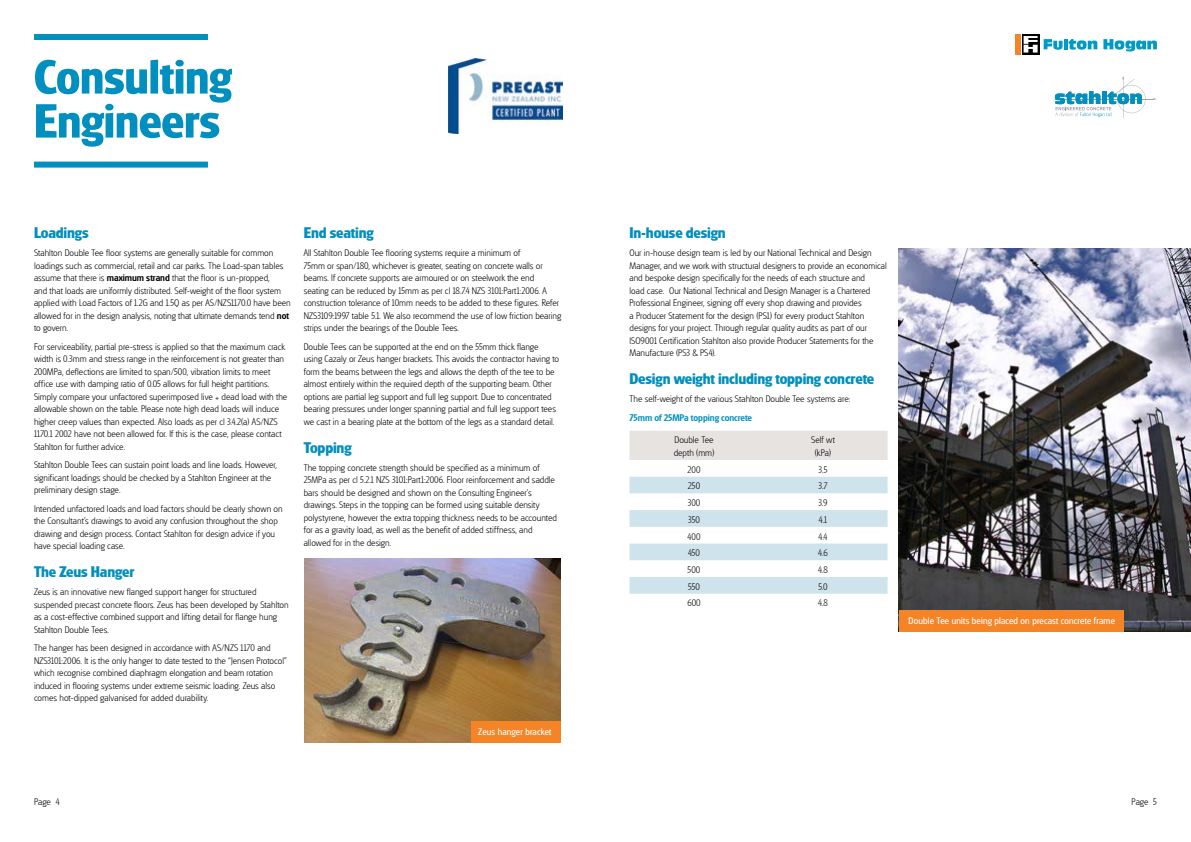
<style>
.page{position:relative;width:1191px;height:842px;background:#fff}
.page>*{position:absolute;margin:0;border:0;box-sizing:border-box;transform-origin:0 0}
.t1{font:700 50px/44px "Glasgow RR";letter-spacing:-.01em;color:#008fbe}
.t2{font:700 16px "Glasgow RR";letter-spacing:-.01em;color:#008fbe}
.t3{font:300 10px/12.5px "Glasgow RR";letter-spacing:-.005em;color:#000}
.t4{font:10px "Glasgow Pro";letter-spacing:.015em;color:#fff}
.t5{font:500 10px "Glasgow RR";letter-spacing:-.005em;color:#008fbe}
.s1{font-weight:500}
</style>
<div class="page">
<div style="left:34px;top:34px;width:174px;height:6px;background:#008fbe"></div>
<div style="left:34px;top:162px;width:174px;height:6px;background:#008fbe"></div>
<svg style="left:1022px;top:34px;width:17px;height:20px"></svg>
<svg style="left:1023px;top:36px;width:14px;height:17px"></svg>
<svg style="left:1043px;top:39px;width:19px;height:11px"></svg>
<svg style="left:1064px;top:39px;width:3px;height:10px"></svg>
<svg style="left:1068px;top:39px;width:29px;height:11px"></svg>
<svg style="left:1103px;top:39px;width:54px;height:12px"></svg>
<div style="left:1015px;top:34px;width:6px;height:20px;background:#f58427"></div>
<hr style="left:1055px;top:99px;width:98px;height:1px;background:#9fa1a4">
<svg style="left:1054px;top:76px;width:91px;height:42px"></svg>
<div style="left:629px;top:431px;width:258px;height:29px;background:#e7e3e1"></div>
<svg style="left:629px;top:477px;width:258px;height:117px"></svg>
<img style="left:899px;top:248px;width:292px;height:383px">
<img style="left:448px;top:59px;width:114px;height:75px">
<img style="left:304px;top:558px;width:257px;height:185px">
<div style="left:899px;top:610px;width:224px;height:21px;background:#f58427"></div>
<div style="left:471px;top:721px;width:89px;height:22px;background:#f58427"></div>
<h1 class="t1" style="left:34px;top:56px;width:199px">Consulting<br>Engineers</h1>
<h2 class="t2" style="left:34px;top:224px;width:56px">Loadings</h2>
<p class="t3" style="left:34px;top:247px;width:258px">Stahlton Double Tee floor systems are generally suitable for common loadings such as commercial, retail and car parks. The Load-span tables assume that there is <span class="s1">maximum strand</span> that the floor is un-propped,<br>and that loads are uniformly distributed. Self-weight of the floor system applied with Load Factors of 1.2G and 1.5Q as per AS/NZS1170.0 have been allowed for in the design analysis, noting that ultimate demands tend <span class="s1">not </span>to govern.</p>
<p class="t3" style="left:34px;top:341px;width:255px">For serviceability, partial pre-stress is applied so that the maximum crack width is 0.3mm and stress range in the reinforcement is not greater than 200MPa, deflections are limited to span/500, vibration limits to meet office use with damping ratio of 0.05 allows for full height partitions.<br>Simply compare your unfactored superimposed live + dead load with the allowable shown on the table. Please note high dead loads will induce higher creep values than expected. Also loads as per cl 3.4.2(a) AS/NZS 1170.1 2002 have not been allowed for. If this is the case, please contact Stahlton for further advice.</p>
<p class="t3" style="left:34px;top:459px;width:245px">Stahlton Double Tees can sustain point loads and line loads. However, significant loadings should be checked by a Stahlton Engineer at the preliminary design stage.</p>
<p class="t3" style="left:34px;top:503px;width:250px">Intended unfactored loads and load factors should be clearly shown on the Consultant’s drawings to avoid any confusion throughout the shop drawing and design process. Contact Stahlton for design advice if you have special loading case.</p>
<h2 class="t2" style="left:34px;top:563px;width:102px">The Zeus Hanger</h2>
<p class="t3" style="left:34px;top:586px;width:256px">Zeus is an innovative new flanged support hanger for structured suspended precast concrete floors. Zeus has been developed by Stahlton as a cost-effective combined support and lifting detail for flange hung Stahlton Double Tees.</p>
<p class="t3" style="left:34px;top:642px;width:254px">The hanger has been designed in accordance with AS/NZS 1170 and NZS3101:2006. It is the only hanger to date tested to the “Jensen Protocol” which recognise combined diaphragm elongation and beam rotation induced in flooring systems under extreme seismic loading. Zeus also comes hot-dipped galvanised for added durability.</p>
<h2 class="t2" style="left:304px;top:224px;width:71px">End seating</h2>
<p class="t3" style="left:304px;top:247px;width:259px">All Stahlton Double Tee flooring systems require a minimum of<br>75mm or span/180, whichever is greater, seating on concrete walls or beams. If concrete supports are armoured or on steelwork the end seating can be reduced by 15mm as per cl 18.7.4 NZS 3101:Part1:2006. A construction tolerance of 10mm needs to be added to these figures. Refer NZS3109:1997 table 5.1. We also recommend the use of low friction bearing strips under the bearings of the Double Tees.</p>
<p class="t3" style="left:304px;top:341px;width:257px">Double Tees can be supported at the end on the 55mm thick flange using Cazaly or Zeus hanger brackets. This avoids the contractor having to form the beams between the legs and allows the depth of the tee to be almost entirely within the required depth of the supporting beam. Other options are partial leg support and full leg support. Due to concentrated bearing pressures under longer spanning partial and full leg support tees we cast in a bearing plate at the bottom of the legs as a standard detail.</p>
<h2 class="t2" style="left:304px;top:438px;width:49px">Topping</h2>
<p class="t3" style="left:304px;top:461px;width:255px">The topping concrete strength should be specified as a minimum of 25MPa as per cl 5.2.1 NZS 3101:Part1:2006. Floor reinforcement and saddle bars should be designed and shown on the Consulting Engineer’s drawings. Steps in the topping can be formed using suitable density polystyrene, however the extra topping thickness needs to be accounted for as a gravity load, as well as the benefit of added stiffness, and allowed for in the design.</p>
<p class="t4" style="left:478px;top:726px;width:75px">Zeus hanger bracket</p>
<h2 class="t2" style="left:629px;top:224px;width:98px">In-house design</h2>
<p class="t3" style="left:629px;top:247px;width:259px">Our in-house design team is led by our National Technical and Design Manager, and we work with structural designers to provide an economical and bespoke design specifically for the needs of each structure and<br>load case. Our National Technical and Design Manager is a Chartered Professional Engineer, signing off every shop drawing and provides<br>a Producer Statement for the design (PS1) for every product Stahlton designs for your project. Through regular quality audits as part of our ISO9001 Certification Stahlton also provide Producer Statements for the Manufacture (PS3 &amp; PS4).</p>
<h2 class="t2" style="left:629px;top:370px;width:246px">Design weight including topping concrete</h2>
<p class="t3" style="left:629px;top:393px;width:222px">The self-weight of the various Stahlton Double Tee systems are:</p>
<p class="t5" style="left:629px;top:412px;width:124px">75mm of 25MPa topping concrete</p>
<p class="t3" style="left:674px;top:434px;width:42px">Double Tee depth (mm)</p>
<p class="t3" style="left:811px;top:434px;width:25px;text-align:center">Self wt (kPa)</p>
<p class="t3" style="left:687px;top:463px;width:14px">200</p>
<p class="t3" style="left:818px;top:463px;width:10px">3.5</p>
<p class="t3" style="left:688px;top:480px;width:14px">250</p>
<p class="t3" style="left:818px;top:480px;width:10px">3.7</p>
<p class="t3" style="left:687px;top:497px;width:14px">300</p>
<p class="t3" style="left:818px;top:497px;width:11px">3.9</p>
<p class="t3" style="left:688px;top:514px;width:13px">350</p>
<p class="t3" style="left:819px;top:514px;width:10px">4.1</p>
<p class="t3" style="left:687px;top:530px;width:14px">400</p>
<p class="t3" style="left:818px;top:530px;width:10px">4.4</p>
<p class="t3" style="left:688px;top:547px;width:14px">450</p>
<p class="t3" style="left:818px;top:547px;width:11px">4.6</p>
<p class="t3" style="left:687px;top:564px;width:14px">500</p>
<p class="t3" style="left:818px;top:564px;width:11px">4.8</p>
<p class="t3" style="left:688px;top:580px;width:13px">550</p>
<p class="t3" style="left:818px;top:580px;width:11px">5.0</p>
<p class="t3" style="left:687px;top:597px;width:15px">600</p>
<p class="t3" style="left:818px;top:597px;width:11px">4.8</p>
<p class="t4" style="left:908px;top:614px;width:208px">Double Tee units being placed on precast concrete frame</p>
<p class="t3" style="left:34px;top:796px;width:27px">Page 4</p>
<p class="t3" style="left:1131px;top:796px;width:27px">Page 5</p>
</div>
